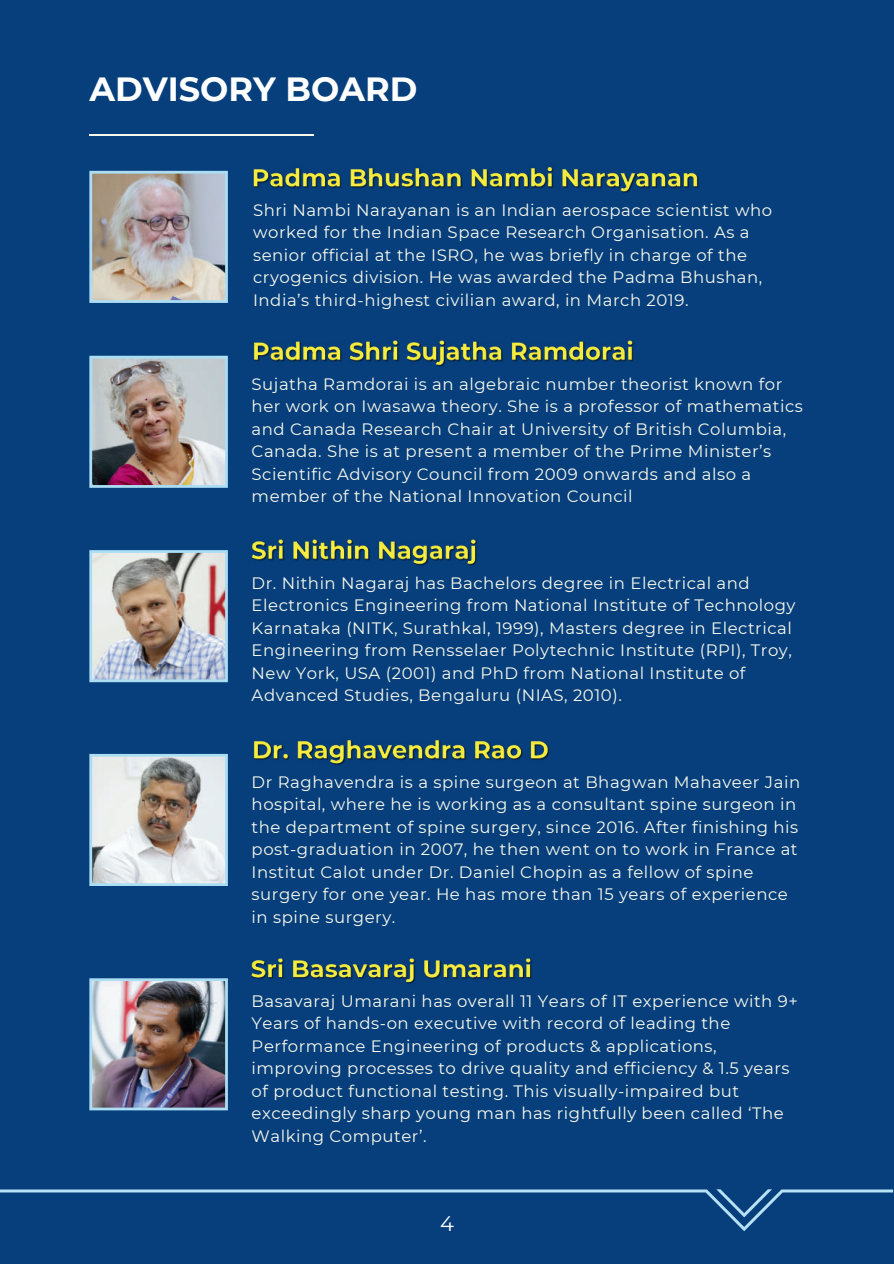
<style>
.page{position:relative;width:894px;height:1264px;background:#fff}
.page>*{position:absolute;margin:0;border:0;box-sizing:border-box;transform-origin:0 0}
.t1{font:700 33.45px "Montserrat";color:#fff}
.t2{font:21px "Montserrat";color:#fff}
.t3{font:16.5px/22.5px "Montserrat";letter-spacing:.03em;color:#f9faec}
</style>
<div class="page">
<div style="left:0;top:0;width:893px;height:1263px;background:#063f7c"></div>
<hr style="left:89px;top:134px;width:225px;height:2px;background:#f9faec">
<svg style="left:0;top:1189px;width:892px;height:42px"></svg>
<img style="left:89px;top:171px;width:139px;height:132px">
<img style="left:253px;top:166px;width:446px;height:27px">
<img style="left:253px;top:340px;width:381px;height:27px">
<img style="left:251px;top:539px;width:226px;height:27px">
<img style="left:253px;top:740px;width:297px;height:25px">
<img style="left:251px;top:958px;width:281px;height:26px">
<img style="left:89px;top:356px;width:139px;height:132px">
<img style="left:89px;top:550px;width:139px;height:132px">
<svg style="left:89px;top:754px;width:139px;height:132px;background:#cacbca"></svg>
<img style="left:89px;top:978px;width:139px;height:132px">
<h1 class="t1" style="left:89px;top:65px;width:329px">ADVISORY BOARD</h1>
<p class="t3" style="left:253px;top:198px;width:520px">Shri Nambi Narayanan is an Indian aerospace scientist who worked for the Indian Space Research Organisation. As a senior official at the ISRO, he was briefly in charge of the cryogenics division. He was awarded the Padma Bhushan, India’s third-highest civilian award, in March 2019.</p>
<p class="t3" style="left:251px;top:372px;width:552px">Sujatha Ramdorai is an algebraic number theorist known for her work on Iwasawa theory. She is a professor of mathematics and Canada Research Chair at University of British Columbia, Canada. She is at present a member of the Prime Minister’s Scientific Advisory Council from 2009 onwards and also a member of the National Innovation Council</p>
<p class="t3" style="left:251px;top:571px;width:545px">Dr. Nithin Nagaraj has Bachelors degree in Electrical and Electronics Engineering from National Institute of Technology Karnataka (NITK, Surathkal, 1999), Masters degree in Electrical Engineering from Rensselaer Polytechnic Institute (RPI), Troy, New York, USA (2001) and PhD from National Institute of Advanced Studies, Bengaluru (NIAS, 2010).</p>
<p class="t3" style="left:251px;top:770px;width:550px">Dr Raghavendra is a spine surgeon at Bhagwan Mahaveer Jain hospital, where he is working as a consultant spine surgeon in the department of spine surgery, since 2016. After finishing his post-graduation in 2007, he then went on to work in France at Institut Calot under Dr. Daniel Chopin as a fellow of spine surgery for one year. He has more than 15 years of experience in spine surgery.</p>
<p class="t3" style="left:251px;top:989px;width:547px">Basavaraj Umarani has overall 11 Years of IT experience with 9+ Years of hands-on executive with record of leading the Performance Engineering of products &amp; applications, improving processes to drive quality and efficiency &amp; 1.5 years of product functional testing. This visually-impaired but exceedingly sharp young man has rightfully been called ‘The Walking Computer’.</p>
<p class="t2" style="left:440px;top:1209px;width:15px">4</p>
</div>
